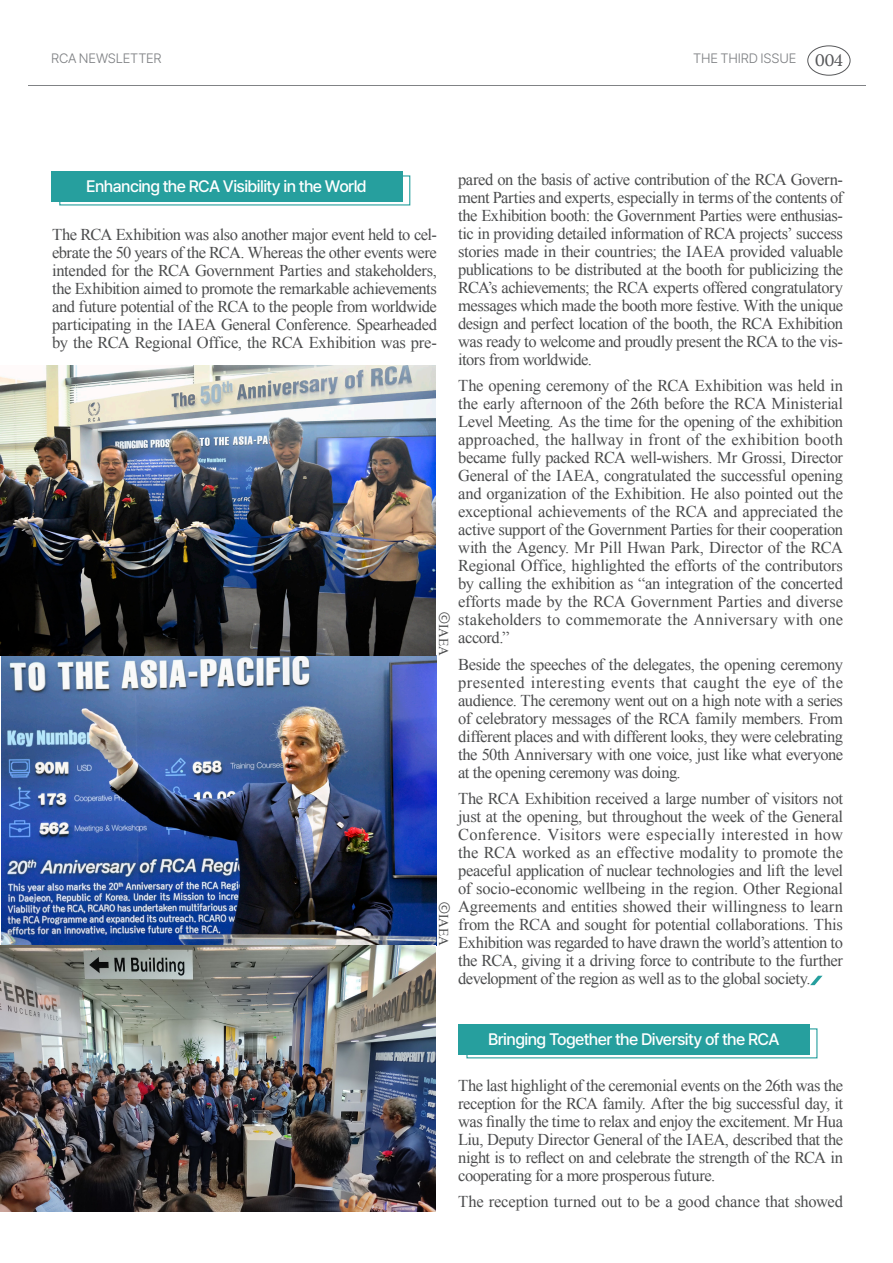
<style>
.page{position:relative;width:893px;height:1263px;background:#fff}
.page>*{position:absolute;margin:0;border:0;box-sizing:border-box;transform-origin:0 0}
.본문{font:16.5px/18px "Times New Roman";letter-spacing:-.025em;color:#4b4c4d;text-align:justify}
.t1{font:500 16.5px "Pretendard";letter-spacing:-.035em;color:#fff}
.t2{font:16.5px "Lora";color:#57585a}
.t3{font:300 13.5px "Pretendard";letter-spacing:-.01em;color:#808285}
.캡션01{font:13.5px "Times New Roman";color:#4b4c4d}
.s1{font-family:"Apple SD Gothic Neo"}
</style>
<div class="page">
<svg style="left:810px;top:976px;width:12px;height:9px"></svg>
<div style="left:458px;top:1024px;width:351px;height:30px;background:#269f9e"></div>
<div style="left:51px;top:171px;width:351px;height:30px;background:#269f9e"></div>
<img style="left:0;top:366px;width:436px;height:846px">
<div style="left:807px;top:45px;width:43px;height:31px;border:1px solid #57585a;border-radius:50%"></div>
<hr style="left:28px;top:86px;width:837px;height:1px;background:#808285">
<p class="t3" style="left:51px;top:49px;width:112px">RCA NEWSLETTER</p>
<p class="t3" style="left:693px;top:49px;width:105px">THE THIRD ISSUE</p>
<p class="t2" style="left:815px;top:50px;width:30px">004</p>
<p class="본문" style="left:458px;top:170px;width:386px">pared on the basis of active contribution of the RCA Govern&shy;ment Parties and experts, especially in terms of the contents of the Exhibition booth: the Government Parties were enthusias&shy;tic in providing detailed information of RCA projects’ success stories made in their countries; the IAEA provided valuable publications to be distributed at the booth for publicizing the RCA’s achievements; the RCA experts offered congratulatory messages which made the booth more festive. With the unique design and perfect location of the booth, the RCA Exhibition was ready to welcome and proudly present the RCA to the vis&shy;itors from worldwide.</p>
<p class="본문" style="left:458px;top:377px;width:386px">The opening ceremony of the RCA Exhibition was held in the early afternoon of the 26th before the RCA Ministerial Level Meeting. As the time for the opening of the exhibition approached, the hallway in front of the exhibition booth became fully packed RCA well-wishers. Mr Grossi, Director General of the IAEA, congratulated the successful opening and organization of the Exhibition. He also pointed out the exceptional achievements of the RCA and appreciated the active support of the Government Parties for their cooperation with the Agency. Mr Pill Hwan Park, Director of the RCA Regional Office, highlighted the efforts of the contributors by calling the exhibition as “an integration of the concerted efforts made by the RCA Government Parties and diverse stakeholders to commemorate the Anniversary with one accord.”</p>
<p class="본문" style="left:458px;top:655px;width:386px">Beside the speeches of the delegates, the opening ceremony presented interesting events that caught the eye of the audience. The ceremony went out on a high note with a series of celebratory messages of the RCA family members. From different places and with different looks, they were celebrating the 50th Anniversary with one voice, just like what everyone at the opening ceremony was doing.</p>
<p class="본문" style="left:458px;top:790px;width:386px">The RCA Exhibition received a large number of visitors not just at the opening, but throughout the week of the General Conference. Visitors were especially interested in how the RCA worked as an effective modality to promote the peaceful application of nuclear technologies and lift the level of socio-economic wellbeing in the region. Other Regional Agreements and entities showed their willingness to learn from the RCA and sought for potential collaborations. This Exhibition was regarded to have drawn the world’s attention to the RCA, giving it a driving force to contribute to the further development of the region as well as to the global society.</p>
<p class="t1" style="left:86px;top:174px;width:282px">Enhancing the RCA Visibility in the World</p>
<p class="본문" style="left:52px;top:225px;width:386px">The RCA Exhibition was also another major event held to cel&shy;ebrate the 50 years of the RCA. Whereas the other events were intended for the RCA Government Parties and stakeholders, the Exhibition aimed to promote the remarkable achievements and future potential of the RCA to the people from worldwide participating in the IAEA General Conference. Spearheaded by the RCA Regional Office, the RCA Exhibition was pre-</p>
<p class="캡션01" style="left:453px;top:612px;width:45px;rotate:90deg"><span class="s1">ⓒ</span>IAEA</p>
<p class="캡션01" style="left:453px;top:902px;width:45px;rotate:90deg"><span class="s1">ⓒ</span>IAEA</p>
<p class="t1" style="left:488px;top:1027px;width:293px">Bringing Together the Diversity of the RCA</p>
<p class="본문" style="left:458px;top:1076px;width:386px">The last highlight of the ceremonial events on the 26th was the reception for the RCA family. After the big successful day, it was finally the time to relax and enjoy the excitement. Mr Hua Liu, Deputy Director General of the IAEA, described that the night is to reflect on and celebrate the strength of the RCA in cooperating for a more prosperous future.</p>
<p class="본문" style="left:458px;top:1192px;width:386px">The reception turned out to be a good chance that showed</p>
</div>
